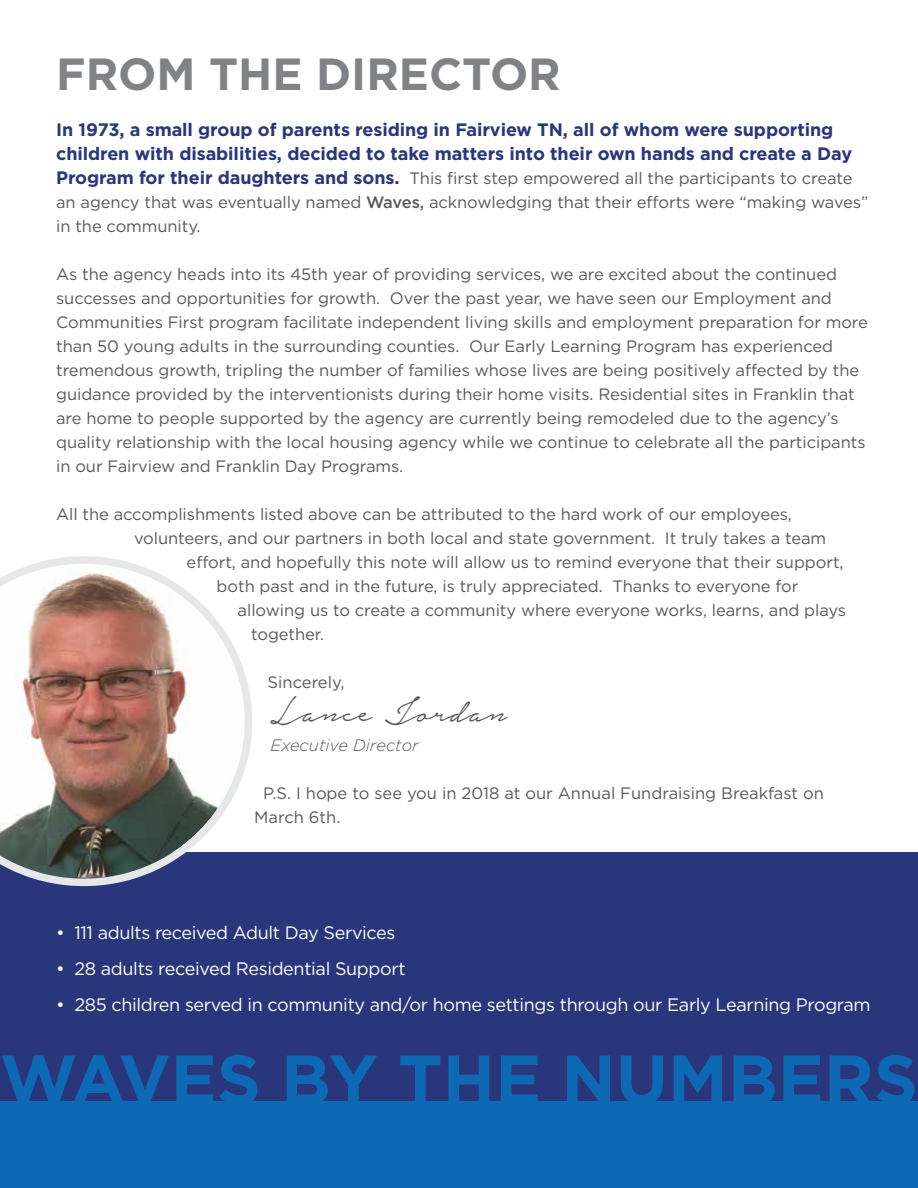
<style>
.page{position:relative;width:918px;height:1188px;background:#fff}
.page>*{position:absolute;margin:0;border:0;box-sizing:border-box;transform-origin:0 0}
.t1{font:700 69px "Gotham";color:#0e69b4}
.t2{font:700 45px "Gotham";color:#808285}
.t3{font:45px "Notera Personal Use Only";color:#58595b}
.t4{font:700 18px/24px "Gotham";letter-spacing:-.005em;color:#29367c}
.t5{font:18px "Gotham";letter-spacing:-.02em;color:#fff}
.t6{font:16.5px/24px "Gotham";letter-spacing:-.005em;color:#58595b}
.t7{font:italic 300 16.5px "Gotham";color:#58595b}
.s1{font-weight:700;font-size:18px;color:#29367c}
.s2{font-weight:500}
</style>
<div class="page">
<div style="left:0;top:852px;width:918px;height:256px;background:#29367c"></div>
<svg style="left:0;top:556px;width:252px;height:330px"></svg>
<div style="left:0;top:1101px;width:918px;height:87px;background:#0e69b4"></div>
<h2 class="t2" style="left:56px;top:44px;width:506px">FROM THE DIRECTOR</h2>
<p class="t4" style="left:56px;top:117px;width:798px">In 1973, a small group of parents residing in Fairview TN, all of whom were supporting children with disabilities, decided to take matters into their own hands and create a Day</p>
<p class="t6" style="left:56px;top:165px;width:814px"><span class="s1">Program for their daughters and sons.</span> This first step empowered all the participants to create an agency that was eventually named <span class="s2">Waves,</span> acknowledging that their efforts were “making waves” in the community.</p>
<p class="t6" style="left:56px;top:261px;width:813px">As the agency heads into its 45th year of providing services, we are excited about the continued successes and opportunities for growth. Over the past year, we have seen our Employment and Communities First program facilitate independent living skills and employment preparation for more than 50 young adults in the surrounding counties. Our Early Learning Program has experienced tremendous growth, tripling the number of families whose lives are being positively affected by the guidance provided by the interventionists during their home visits. Residential sites in Franklin that are home to people supported by the agency are currently being remodeled due to the agency’s quality relationship with the local housing agency while we continue to celebrate all the participants in our Fairview and Franklin Day Programs.</p>
<p class="t6" style="left:56px;top:502px;width:737px">All the accomplishments listed above can be attributed to the hard work of our employees,</p>
<p class="t6" style="left:134px;top:526px;width:694px">volunteers, and our partners in both local and state government. It truly takes a team</p>
<p class="t6" style="left:187px;top:550px;width:658px">effort, and hopefully this note will allow us to remind everyone that their support,</p>
<p class="t6" style="left:217px;top:574px;width:583px">both past and in the future, is truly appreciated. Thanks to everyone for</p>
<p class="t6" style="left:238px;top:598px;width:610px">allowing us to create a community where everyone works, learns, and plays</p>
<p class="t6" style="left:251px;top:622px;width:74px">together.</p>
<p class="t6" style="left:268px;top:670px;width:78px">Sincerely,</p>
<h2 class="t3" style="left:271px;top:689px;width:238px">Lance Jordan</h2>
<p class="t7" style="left:271px;top:734px;width:149px">Executive Director</p>
<p class="t6" style="left:254px;top:780px;width:571px;text-indent:9px">P.S. I hope to see you in 2018 at our Annual Fundraising Breakfast on<br>March 6th.</p>
<p class="t5" style="left:56px;top:922px;width:341px">• 111 adults received Adult Day Services</p>
<p class="t5" style="left:56px;top:958px;width:351px">• 28 adults received Residential Support</p>
<p class="t5" style="left:56px;top:994px;width:816px">• 285 children served in community and/or home settings through our Early Learning Program</p>
<h1 class="t1" style="left:0;top:1034px;width:919px">WAVES BY THE NUMBERS</h1>
</div>
